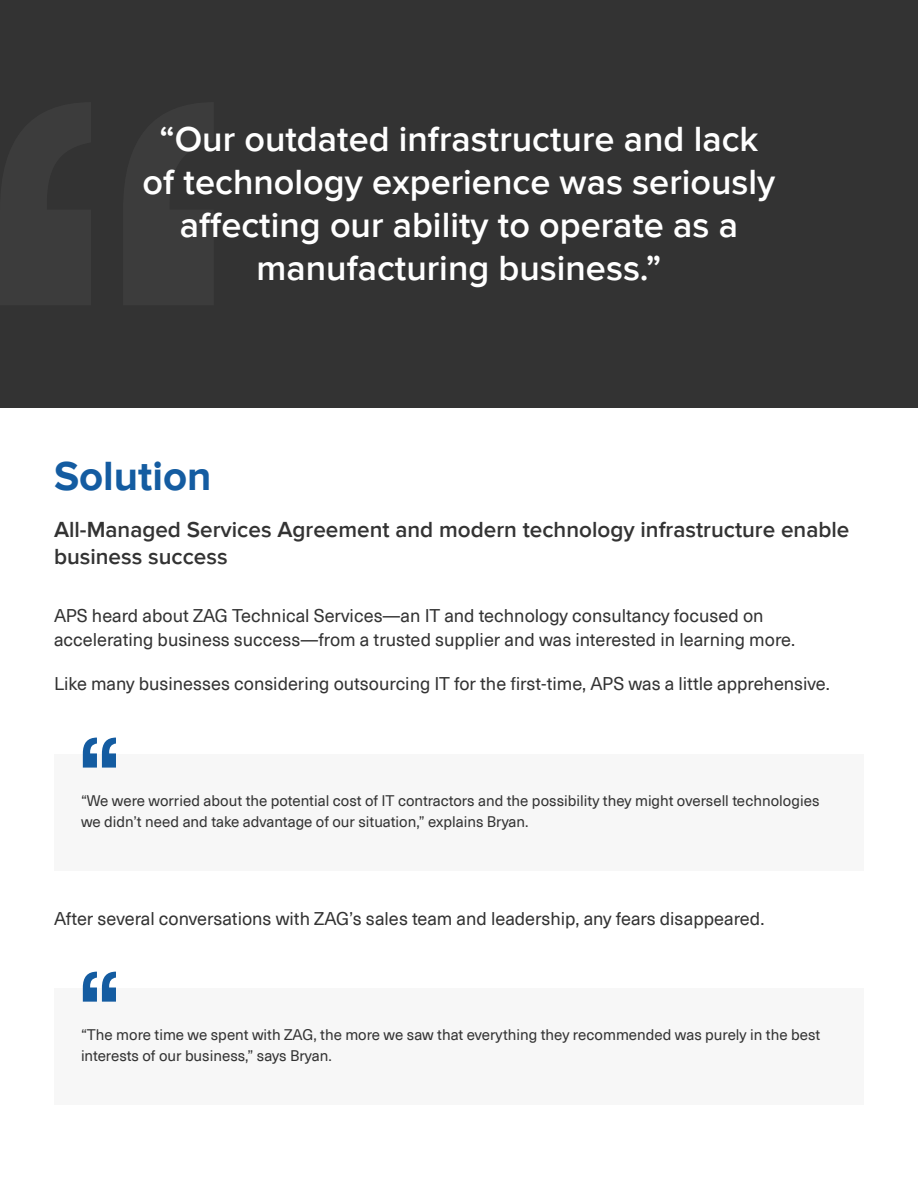
<style>
.page{position:relative;width:918px;height:1188px;background:#fff}
.page>*{position:absolute;margin:0;border:0;box-sizing:border-box;transform-origin:0 0}
.t1{font:700 42px "Proxima Nova";color:#145ca1}
.t2{font:600 36px/43.2px "Proxima Nova";color:#fff;text-align:center}
.t3{font:600 22.5px/27px "Proxima Nova";color:#333}
.t4{font:18px/24px "Neue Haas Unica Pro";color:#333}
.t5{font:15px/21px "Neue Haas Unica Pro";color:#333}
</style>
<div class="page">
<div style="left:0;top:0;width:918px;height:407px;background:#333"></div>
<div style="left:54px;top:754px;width:810px;height:117px;background:#f7f7f7"></div>
<div style="left:54px;top:988px;width:810px;height:117px;background:#f7f7f7"></div>
<svg style="left:83px;top:738px;width:33px;height:30px"></svg>
<svg style="left:83px;top:972px;width:33px;height:30px"></svg>
<h2 class="t2" style="left:143px;top:118px;width:634px">“Our outdated infrastructure and lack of technology experience was seriously affecting our ability to operate as a manufacturing business.”</h2>
<h1 class="t1" style="left:54px;top:452px;width:159px">Solution</h1>
<p class="t3" style="left:54px;top:517px;width:797px">All-Managed Services Agreement and modern technology infrastructure enable business success</p>
<p class="t4" style="left:54px;top:604px;width:743px">APS heard about ZAG Technical Services—an IT and technology consultancy focused on accelerating business success—from a trusted supplier and was interested in learning more.</p>
<p class="t4" style="left:54px;top:672px;width:777px">Like many businesses considering outsourcing IT for the first-time, APS was a little apprehensive.</p>
<p class="t5" style="left:81px;top:790px;width:740px">“We were worried about the potential cost of IT contractors and the possibility they might oversell technologies we didn’t need and take advantage of our situation,” explains Bryan.</p>
<p class="t4" style="left:54px;top:907px;width:712px">After several conversations with ZAG’s sales team and leadership, any fears disappeared.</p>
<p class="t5" style="left:81px;top:1025px;width:741px">“The more time we spent with ZAG, the more we saw that everything they recommended was purely in the best interests of our business,” says Bryan.</p>
</div>
